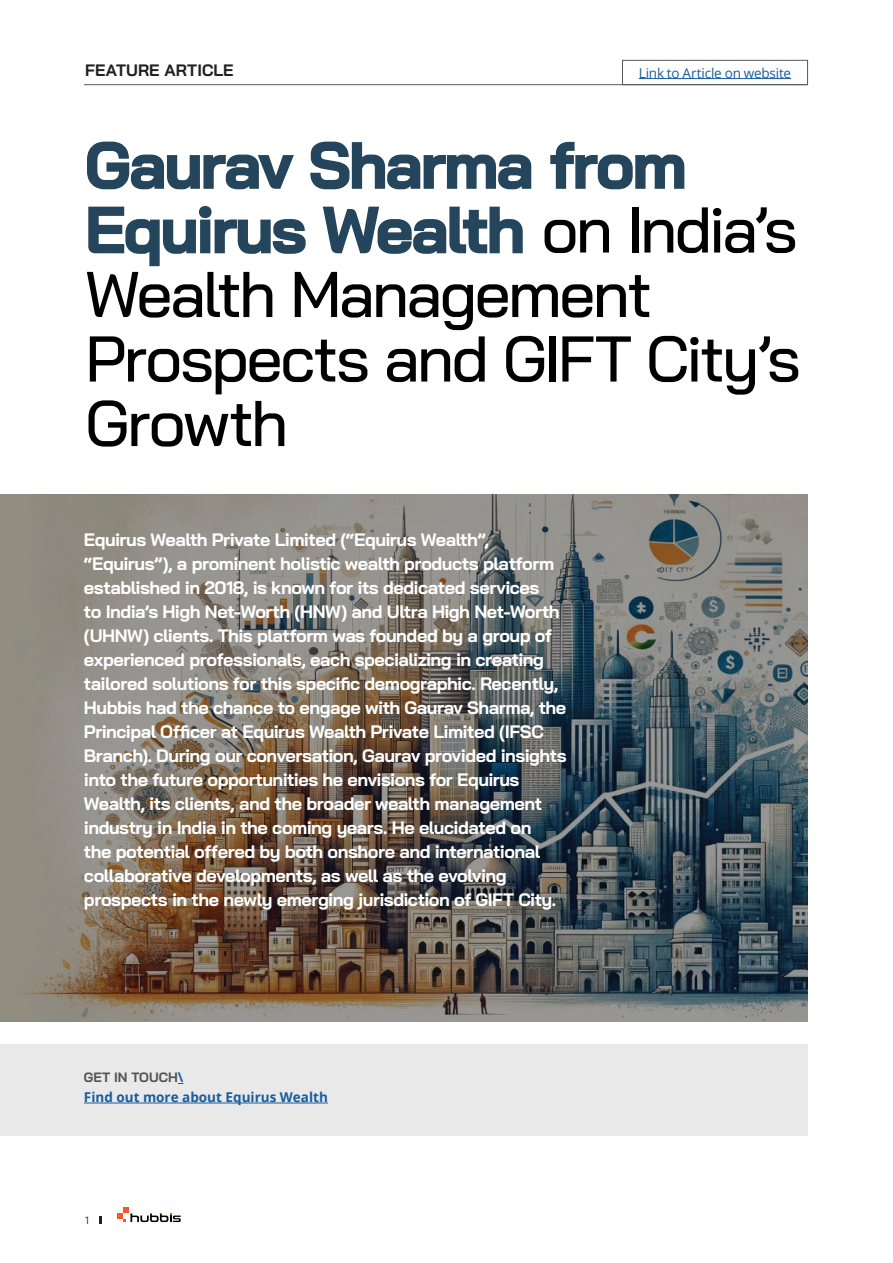
<style>
.page{position:relative;width:893px;height:1263px;background:#fff}
.page>*{position:absolute;margin:0;border:0;box-sizing:border-box;transform-origin:0 0}
.t1{font:500 64.5px/64.5px "Bai Jamjuree";letter-spacing:-.045em;color:#000}
.t2{font:700 18px/24px "Bai Jamjuree";letter-spacing:-.03em;color:#fff}
.t3{font:700 16.5px "Bai Jamjuree";letter-spacing:.005em;color:#231f20}
.t4{font:700 13.5px "Open Sans";color:#175d9e}
.t5{font:13.5px "Open Sans";letter-spacing:-.015em;color:#175d9e}
.t6{font:700 13.5px "Bai Jamjuree";color:#535355}
.t7{font:10.5px "Bai Jamjuree";color:#231f20}
.s1{font-weight:700;color:#24455c}
.s2{font-family:"Open Sans";color:#175d9e}
</style>
<div class="page">
<svg style="left:117px;top:1207px;width:64px;height:15px"></svg>
<svg style="left:100px;top:1216px;width:2px;height:8px"></svg>
<div style="left:622px;top:60px;width:186px;height:25px;border:1px solid #57585a"></div>
<img style="left:0;top:494px;width:808px;height:527px">
<hr style="left:639px;top:78px;width:152px;height:1px;background:#175d9e">
<div style="left:0;top:1044px;width:808px;height:91px;background:#e9e9e9"></div>
<hr style="left:84px;top:1103px;width:244px;height:1px;background:#175d9e">
<hr style="left:84px;top:84px;width:724px;height:1px;background:#57585a">
<p class="t3" style="left:85px;top:60px;width:150px">FEATURE ARTICLE</p>
<p class="t5" style="left:639px;top:63px;width:154px">Link to Article on website</p>
<h1 class="t1" style="left:85px;top:134px;width:717px"><span class="s1">Gaurav Sharma from<br>Equirus Wealth</span> on India’s<br>Wealth Management<br>Prospects and GIFT City’s<br>Growth</h1>
<p class="t2" style="left:84px;top:528px;width:484px">Equirus Wealth Private Limited (“Equirus Wealth”, “Equirus”), a prominent holistic wealth products platform established in 2018, is known for its dedicated services<br>to India’s High Net-Worth (HNW) and Ultra High Net-Worth (UHNW) clients. This platform was founded by a group of experienced professionals, each specializing in creating tailored solutions for this specific demographic. Recently, Hubbis had the chance to engage with Gaurav Sharma, the Principal Officer at Equirus Wealth Private Limited (IFSC Branch). During our conversation, Gaurav provided insights into the future opportunities he envisions for Equirus Wealth, its clients, and the broader wealth management industry in India in the coming years. He elucidated on<br>the potential offered by both onshore and international collaborative developments, as well as the evolving prospects in the newly emerging jurisdiction of GIFT City.</p>
<p class="t6" style="left:84px;top:1070px;width:101px">GET IN TOUCH<span class="s2">\</span></p>
<p class="t4" style="left:84px;top:1087px;width:245px">Find out more about Equirus Wealth</p>
<p class="t7" style="left:85px;top:1211px;width:5px">1</p>
</div>
